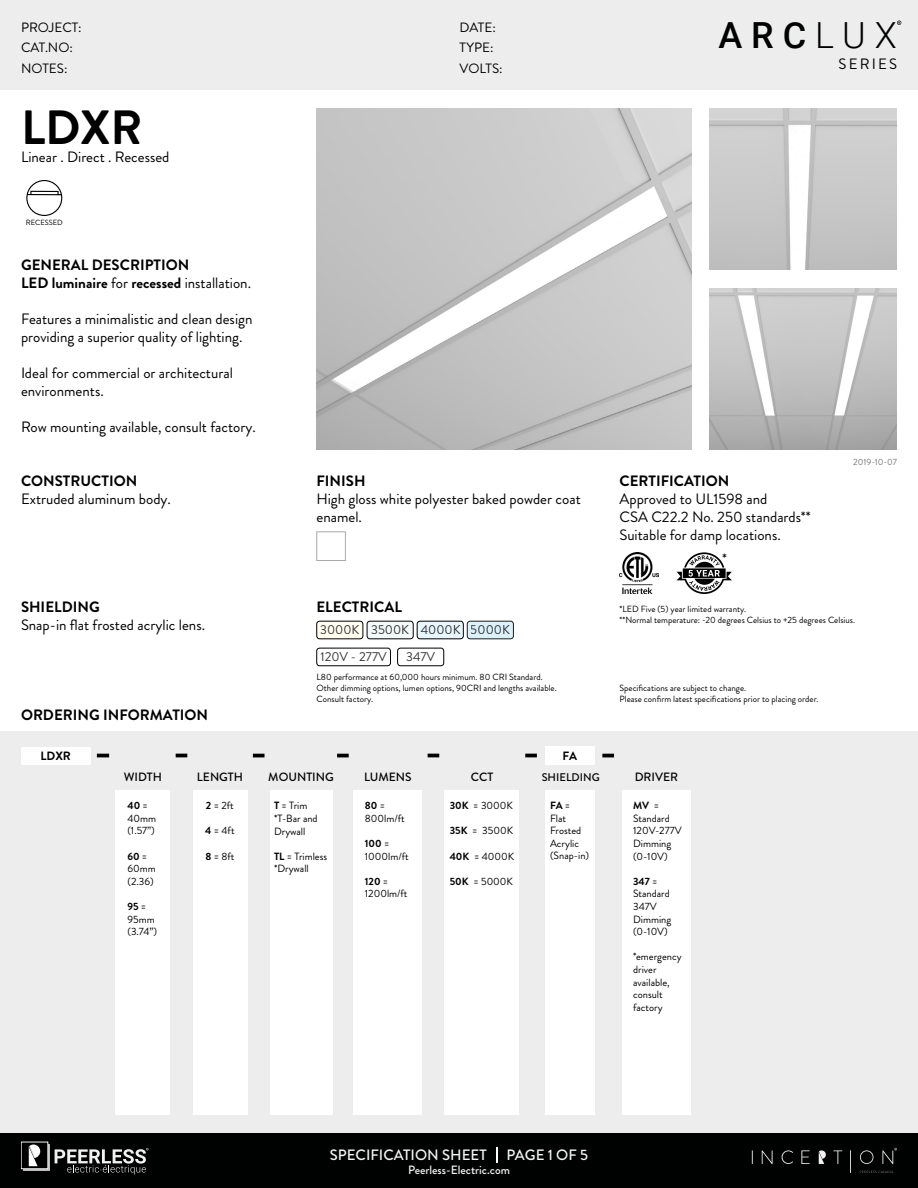
<style>
.page{position:relative;width:918px;height:1188px;background:#fff}
.page>*{position:absolute;margin:0;border:0;box-sizing:border-box;transform-origin:0 0}
.t1{font:700 48px "Brandon Grotesque";color:#000}
.t2{font:500 36px "Roboto";color:#000101}
.t3{font:15px/18px "Brandon Grotesque";color:#000}
.t4{font:700 15px "Brandon Grotesque";color:#000}
.t5{font:15px/18px "Brandon Grotesque";color:#030304}
.t6{font:500 15px "Brandon Grotesque";color:#f3f3f4}
.t7{font:13.5px/20.7px "Brandon Grotesque";color:#000}
.t8{font:12.9px "Brandon Grotesque";color:#030304}
.t9{font:500 12px "Brandon Grotesque";color:#000}
.t10{font:500 12px "Brandon Grotesque";color:#f3f3f4}
.t11{font:700 12px "Brandon Grotesque";letter-spacing:-.005em;color:#000}
.t12{font:500 11.1px "Brandon Grotesque";color:#000}
.t13{font:10.5px/12.6px "Brandon Grotesque";color:#000}
.t14{font:9px/10.8px "Brandon Grotesque";color:#000101}
.t15{font:9px "Brandon Grotesque";color:#76777b}
.t16{font:7.5px "Brandon Grotesque";color:#000}
.s1{font-weight:400}
.s2{font-weight:300}
.s3{font-weight:700}
</style>
<div class="page">
<div style="left:0;top:731px;width:918px;height:457px;background:#ededee"></div>
<div style="left:0;top:0;width:918px;height:90px;background:#ededee"></div>
<div style="left:0;top:1133px;width:918px;height:55px;background:#000101"></div>
<svg style="left:676px;top:552px;width:56px;height:42px"></svg>
<img style="left:620px;top:552px;width:39px;height:42px">
<svg style="left:897px;top:21px;width:4px;height:4px"></svg>
<svg style="left:752px;top:1150px;width:1px;height:14px"></svg>
<svg style="left:762px;top:1150px;width:11px;height:14px"></svg>
<svg style="left:782px;top:1150px;width:11px;height:14px"></svg>
<svg style="left:801px;top:1150px;width:9px;height:14px"></svg>
<svg style="left:833px;top:1150px;width:9px;height:14px"></svg>
<svg style="left:850px;top:1150px;width:1px;height:23px"></svg>
<svg style="left:860px;top:1150px;width:13px;height:14px"></svg>
<svg style="left:882px;top:1148px;width:15px;height:16px"></svg>
<svg style="left:860px;top:1171px;width:33px;height:2px"></svg>
<svg style="left:819px;top:1150px;width:7px;height:14px"></svg>
<div style="left:23px;top:1144px;width:27px;height:27px;background:#c7c7c7"></div>
<div style="left:21px;top:1142px;width:27px;height:27px;background:#000"></div>
<svg style="left:29px;top:1145px;width:11px;height:21px"></svg>
<svg style="left:55px;top:1148px;width:93px;height:26px"></svg>
<svg style="left:496px;top:1147px;width:1px;height:15px"></svg>
<div style="left:317px;top:648px;width:74px;height:18px;border:1px solid #000;border-radius:3px"></div>
<div style="left:397px;top:648px;width:47px;height:18px;border:1px solid #000;border-radius:3px"></div>
<div style="left:317px;top:621px;width:46px;height:18px;background:#fffdf0;border-radius:3px"></div>
<div style="left:317px;top:621px;width:46px;height:18px;border:1px solid #000;border-radius:3px"></div>
<div style="left:367px;top:621px;width:46px;height:18px;background:#f3f9f9;border-radius:3px"></div>
<div style="left:367px;top:621px;width:46px;height:18px;border:1px solid #000;border-radius:3px"></div>
<div style="left:417px;top:621px;width:46px;height:18px;background:#e9f6fe;border-radius:3px"></div>
<div style="left:417px;top:621px;width:47px;height:18px;border:1px solid #000;border-radius:3px"></div>
<div style="left:467px;top:621px;width:46px;height:18px;background:#daf0fd;border-radius:3px"></div>
<div style="left:467px;top:621px;width:47px;height:18px;border:1px solid #000;border-radius:3px"></div>
<img style="left:316px;top:108px;width:376px;height:342px">
<img style="left:710px;top:108px;width:187px;height:162px">
<img style="left:710px;top:288px;width:187px;height:162px">
<svg style="left:26px;top:180px;width:37px;height:36px"></svg>
<svg style="left:176px;top:754px;width:11px;height:3px"></svg>
<svg style="left:428px;top:754px;width:11px;height:3px"></svg>
<svg style="left:525px;top:754px;width:12px;height:3px"></svg>
<svg style="left:602px;top:754px;width:12px;height:3px"></svg>
<div style="left:445px;top:790px;width:74px;height:325px;background:#fff"></div>
<div style="left:545px;top:790px;width:49px;height:325px;background:#fff"></div>
<div style="left:622px;top:790px;width:69px;height:325px;background:#fff"></div>
<div style="left:545px;top:746px;width:49px;height:19px;background:#fff"></div>
<div style="left:354px;top:790px;width:68px;height:325px;background:#fff"></div>
<svg style="left:253px;top:754px;width:12px;height:3px"></svg>
<svg style="left:337px;top:754px;width:12px;height:3px"></svg>
<div style="left:116px;top:790px;width:54px;height:325px;background:#fff"></div>
<div style="left:193px;top:790px;width:54px;height:325px;background:#fff"></div>
<div style="left:270px;top:790px;width:62px;height:325px;background:#fff"></div>
<div style="left:21px;top:747px;width:70px;height:18px;background:#fff"></div>
<svg style="left:97px;top:754px;width:12px;height:3px"></svg>
<div style="left:317px;top:532px;width:29px;height:29px;border:1px solid #a9a9ad"></div>
<p class="t7" style="left:21px;top:17px;width:62px">PROJECT:<br>CAT.NO:<br>NOTES:</p>
<p class="t7" style="left:460px;top:17px;width:45px">DATE:<br>TYPE:<br>VOLTS:</p>
<h1 class="t1" style="left:21px;top:94px;width:123px">LDXR</h1>
<h3 class="t3" style="left:21px;top:148px;width:150px">Linear . Direct . Recessed</h3>
<p class="t16" style="left:26px;top:217px;width:39px">RECESSED</p>
<h3 class="t4" style="left:21px;top:254px;width:170px">GENERAL DESCRIPTION</h3>
<h3 class="t4" style="left:21px;top:272px;width:232px">LED luminaire <span class="s1">for</span> recessed <span class="s1">installation.</span></h3>
<h3 class="t3" style="left:21px;top:310px;width:233px">Features a minimalistic and clean design providing a superior quality of lighting.</h3>
<h3 class="t3" style="left:21px;top:364px;width:213px">Ideal for commercial or architectural environments.</h3>
<h3 class="t3" style="left:21px;top:418px;width:236px">Row mounting available, consult factory.</h3>
<h3 class="t4" style="left:21px;top:470px;width:118px">CONSTRUCTION</h3>
<h3 class="t4" style="left:316px;top:470px;width:51px">FINISH</h3>
<h3 class="t3" style="left:21px;top:490px;width:151px">Extruded aluminum body.</h3>
<h3 class="t3" style="left:316px;top:490px;width:266px">High gloss white polyester baked powder coat enamel.</h3>
<h3 class="t4" style="left:21px;top:596px;width:80px">SHIELDING</h3>
<h3 class="t4" style="left:316px;top:596px;width:87px">ELECTRICAL</h3>
<h3 class="t3" style="left:21px;top:616px;width:186px">Snap-in flat frosted acrylic lens.</h3>
<p class="t8" style="left:320px;top:621px;width:191px">3000K 3500K 4000K 5000K</p>
<p class="t8" style="left:320px;top:648px;width:68px">120V - 277V</p>
<p class="t8" style="left:406px;top:648px;width:31px">347V</p>
<h2 class="t2" style="left:718px;top:10px;width:180px">ARC<span class="s2">LUX</span></h2>
<h3 class="t3" style="left:839px;top:55px;width:60px">SERIES</h3>
<h3 class="t4" style="left:620px;top:470px;width:111px">CERTIFICATION</h3>
<h3 class="t5" style="left:620px;top:490px;width:193px">Approved to UL1598 and<br>CSA C22.2 No. 250 standards**<br>Suitable for damp locations.</h3>
<h3 class="t5" style="left:722px;top:550px;width:6px">*</h3>
<p class="t15" style="left:853px;top:456px;width:45px">2019-10-07</p>
<p class="t14" style="left:620px;top:604px;width:237px">*LED Five (5) year limited warranty.<br>**Normal temperature: -20 degrees Celsius to +25 degrees Celsius.</p>
<h3 class="t4" style="left:21px;top:704px;width:189px">ORDERING INFORMATION</h3>
<p class="t11" style="left:41px;top:747px;width:32px">LDXR</p>
<p class="t14" style="left:316px;top:672px;width:242px">L80 performance at 60,000 hours minimum. 80 CRI Standard.<br>Other dimming options, lumen options, 90CRI and lengths available.<br>Consult factory.</p>
<p class="t14" style="left:620px;top:683px;width:201px">Specifications are subject to change.<br>Please confirm latest specifications prior to placing order.</p>
<p class="t11" style="left:563px;top:747px;width:16px">FA</p>
<p class="t9" style="left:197px;top:769px;width:48px">LENGTH</p>
<p class="t13" style="left:206px;top:799px;width:29px"><span class="s3">2</span> = 2ft</p>
<p class="t13" style="left:205px;top:825px;width:31px"><span class="s3">4</span> = 4ft</p>
<p class="t13" style="left:205px;top:850px;width:30px"><span class="s3">8</span> = 8ft</p>
<p class="t9" style="left:124px;top:769px;width:40px">WIDTH</p>
<p class="t9" style="left:268px;top:769px;width:67px">MOUNTING</p>
<p class="t13" style="left:127px;top:799px;width:30px"><span class="s3">40</span>=<br>40mm (1.57”)</p>
<p class="t13" style="left:127px;top:850px;width:30px"><span class="s3">60</span>=<br>60mm (2.36)</p>
<p class="t13" style="left:127px;top:900px;width:31px"><span class="s3">95</span> =<br>95mm (3.74”)</p>
<p class="t13" style="left:274px;top:800px;width:45px"><span class="s3">T</span> = Trim *T-Bar and<br>Drywall</p>
<p class="t13" style="left:274px;top:850px;width:55px"><span class="s3">TL</span> = Trimless *Drywall</p>
<p class="t9" style="left:364px;top:769px;width:49px">LUMENS</p>
<p class="t13" style="left:365px;top:799px;width:41px"><span class="s3">80</span> =<br>800lm/ft</p>
<p class="t13" style="left:365px;top:837px;width:45px"><span class="s3">100</span> =<br>1000lm/ft</p>
<p class="t13" style="left:365px;top:875px;width:44px"><span class="s3">120</span> =<br>1200lm/ft</p>
<p class="t9" style="left:471px;top:769px;width:24px">CCT</p>
<p class="t12" style="left:542px;top:769px;width:60px">SHIELDING</p>
<p class="t9" style="left:635px;top:769px;width:45px">DRIVER</p>
<p class="t13" style="left:450px;top:799px;width:65px"><span class="s3">30K</span> = 3000K</p>
<p class="t13" style="left:450px;top:825px;width:65px"><span class="s3">35K</span> = 3500K</p>
<p class="t13" style="left:450px;top:850px;width:66px"><span class="s3">40K</span> = 4000K</p>
<p class="t13" style="left:450px;top:875px;width:65px"><span class="s3">50K</span> = 5000K</p>
<p class="t13" style="left:550px;top:799px;width:41px"><span class="s3">FA</span> =<br>Flat<br>Frosted<br>Acrylic (Snap-in)</p>
<p class="t13" style="left:633px;top:799px;width:50px"><span class="s3">MV</span> =<br>Standard<br>120V-277V<br>Dimming (0-10V)</p>
<p class="t13" style="left:633px;top:875px;width:40px"><span class="s3">347</span> =<br>Standard<br>347V<br>Dimming (0-10V)</p>
<p class="t13" style="left:633px;top:951px;width:50px">*emergency driver available, consult factory</p>
<h3 class="t6" style="left:330px;top:1145px;width:158px">SPECIFICATION SHEET</h3>
<h3 class="t6" style="left:507px;top:1145px;width:83px">PAGE 1 OF 5</h3>
<p class="t10" style="left:408px;top:1161px;width:103px">Peerless-Electric.com</p>
</div>
